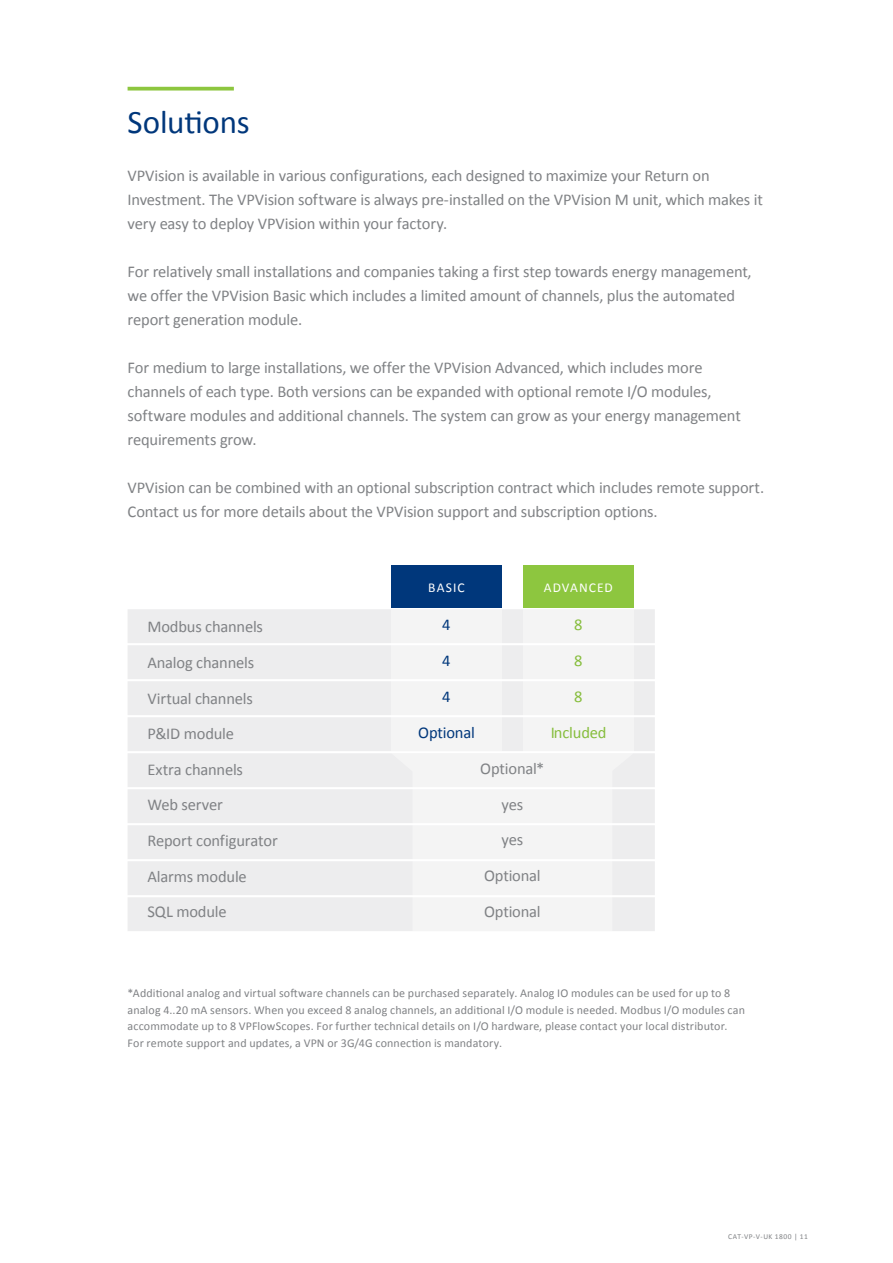
<style>
.page{position:relative;width:893px;height:1263px;background:#fff}
.page>*{position:absolute;margin:0;border:0;box-sizing:border-box;transform-origin:0 0}
.t1{font:33px "Calibri";letter-spacing:-.005em;color:#00377b}
.t2{font:16.5px/35.5px "Calibri";letter-spacing:-.01em;color:#808285}
.t3{font:16.5px/36px "Calibri";letter-spacing:-.01em;color:#00377b;text-align:center}
.t4{font:16.5px/36px "Calibri";letter-spacing:-.01em;color:#8dc63f;text-align:center}
.t5{font:13.5px "Calibri";letter-spacing:.08em;color:#fff}
.t6{font:12px/16.5px "Calibri";letter-spacing:.01em;color:#808285}
.t7{font:7.5px "Calibri";letter-spacing:.065em;color:#808285}
</style>
<div class="page">
<div style="left:523px;top:565px;width:111px;height:42px;background:#8dc63f"></div>
<div style="left:391px;top:565px;width:111px;height:42px;background:#00377b"></div>
<svg style="left:128px;top:87px;width:106px;height:4px"></svg>
<div style="left:128px;top:609px;width:527px;height:322px;background:#ededee"></div>
<div style="left:391px;top:609px;width:111px;height:142px;background:#f4f4f4"></div>
<div style="left:523px;top:609px;width:111px;height:142px;background:#f4f4f4"></div>
<div style="left:391px;top:753px;width:243px;height:178px;background:#f4f4f4"></div>
<h1 class="t1" style="left:128px;top:101px;width:124px">Solutions</h1>
<p class="t2" style="left:128px;top:164px;width:637px;line-height:24px">VPVision is available in various configurations, each designed to maximize your Return on<br>Investment. The VPVision software is always pre-installed on the VPVision M unit, which makes it very easy to deploy VPVision within your factory.</p>
<p class="t2" style="left:128px;top:260px;width:626px;line-height:24px">For relatively small installations and companies taking a first step towards energy management, we offer the VPVision Basic which includes a limited amount of channels, plus the automated report generation module.</p>
<p class="t2" style="left:128px;top:356px;width:615px;line-height:24px">For medium to large installations, we offer the VPVision Advanced, which includes more channels of each type. Both versions can be expanded with optional remote I/O modules, software modules and additional channels. The system can grow as your energy management requirements grow.</p>
<p class="t2" style="left:128px;top:476px;width:638px;line-height:24px">VPVision can be combined with an optional subscription contract which includes remote support.<br>Contact us for more details about the VPVision support and subscription options.</p>
<p class="t5" style="left:428px;top:579px;width:37px">BASIC</p>
<p class="t5" style="left:544px;top:579px;width:71px">ADVANCED</p>
<p class="t2" style="left:147px;top:609px;width:132px">Modbus channels<br>Analog channels<br>Virtual channels<br>P&amp;ID module<br>Extra channels<br>Web server<br>Report configurator<br>Alarms module<br>SQL module</p>
<p class="t3" style="left:418px;top:607px;width:58px">4<br>4<br>4<br>Optional</p>
<p class="t2" style="left:480px;top:751px;width:66px;text-align:center">Optional* yes<br>yes<br>Optional<br>Optional</p>
<p class="t4" style="left:550px;top:607px;width:58px">8<br>8<br>8<br>Included</p>
<p class="t6" style="left:128px;top:985px;width:619px">*Additional analog and virtual software channels can be purchased separately. Analog IO modules can be used for up to 8 analog 4..20 mA sensors. When you exceed 8 analog channels, an additional I/O module is needed. Modbus I/O modules can accommodate up to 8 VPFlowScopes. For further technical details on I/O hardware, please contact your local distributor.<br>For remote support and updates, a VPN or 3G/4G connection is mandatory.</p>
<p class="t7" style="left:728px;top:1231px;width:81px">CAT-VP-V-U K 1800 | 11</p>
</div>
